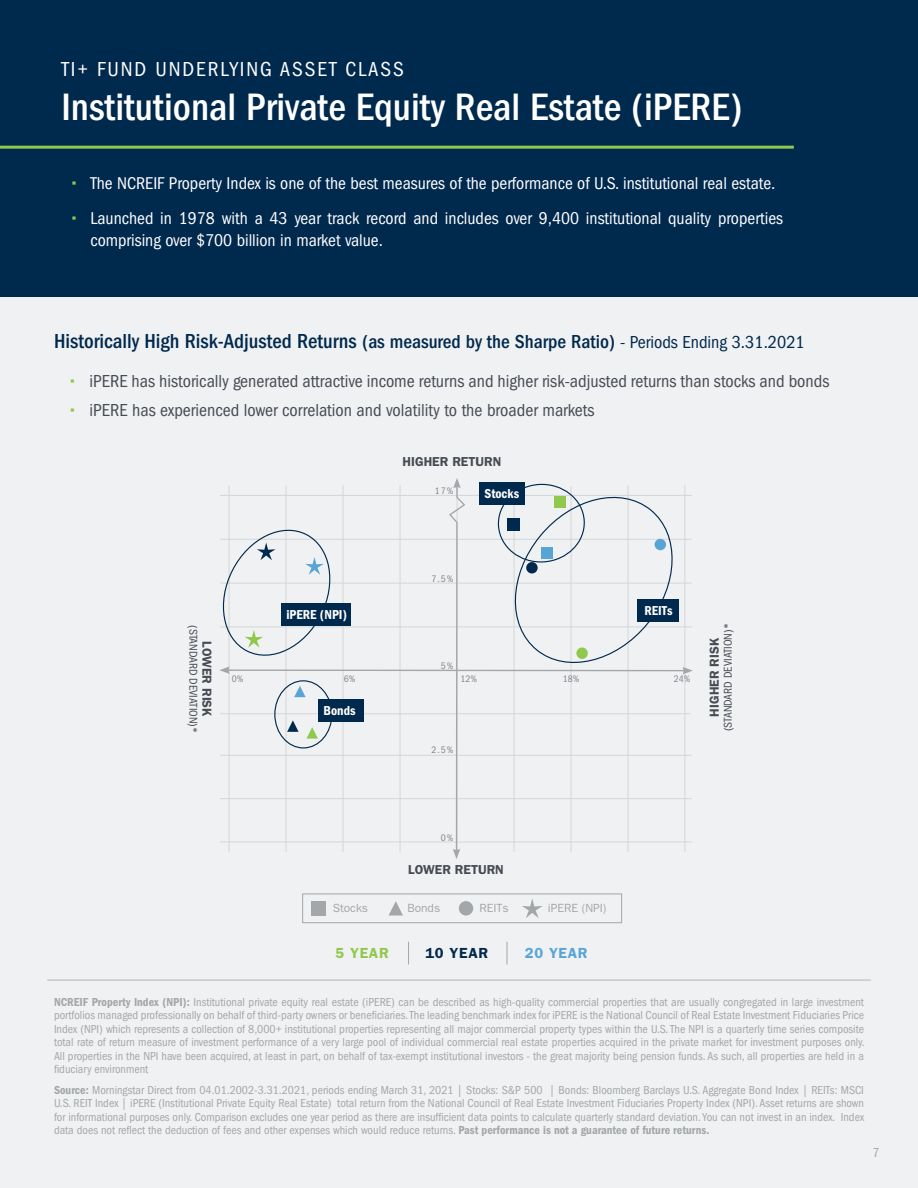
<style>
.page{position:relative;width:918px;height:1188px;background:#f0f1f2}
.page>*{position:absolute;margin:0;border:0;box-sizing:border-box;transform-origin:0 0}
.t1{font:500 condensed 39.6px "ITC Franklin Gothic Std";color:#fff}
.t2{font:500 condensed 21px "ITC Franklin Gothic Std";color:#00294e}
.t3{font:condensed 21px "ITC Franklin Gothic Std";letter-spacing:.09em;color:#fff}
.t4{font:condensed 18px "ITC Franklin Gothic Std";color:#464b54}
.t5{font:condensed 17.7px/22px "ITC Franklin Gothic Std";color:#fff}
.t6{font:600 14.7px "ITC Franklin Gothic Std";letter-spacing:.05em;color:#00294e}
.t7{font:600 14.7px "ITC Franklin Gothic Std";letter-spacing:.05em;color:#58a5d5}
.t8{font:600 14.7px "ITC Franklin Gothic Std";color:#90c84c}
.t9{font:condensed 13.5px "ITC Franklin Gothic Std";color:#a3a7a9}
.t10{font:13.35px "ITC Franklin Gothic Std Dm Cd";color:#fff}
.t11{font:600 13.05px "ITC Franklin Gothic Std";color:#464b54}
.t12{font:condensed 12px/13.5px "ITC Franklin Gothic Std";color:#a3a7a9;text-align:justify}
.t13{font:11.85px "ITC Franklin Gothic Std";color:#a3a7a9}
.t14{font:condensed 11.7px "ITC Franklin Gothic Std";color:#464b54}
.t15{font:condensed 9.75px "ITC Franklin Gothic Std";color:#81848c}
.s1{font-size:19.5px}
.s2{font-weight:400;font-size:18px}
.s3{font-family:"ITC Franklin Gothic Std Dm Cd";font-stretch:normal}
</style>
<div class="page">
<div style="left:0;top:0;width:918px;height:297px;background:#00294e"></div>
<hr style="left:0;top:146px;width:794px;height:3px;background:#90c84c">
<hr style="left:47px;top:980px;width:824px;height:1px;background:#b1b4b5">
<div style="left:302px;top:894px;width:320px;height:29px;border:1px solid #a3a7a9"></div>
<svg style="left:389px;top:901px;width:14px;height:15px"></svg>
<div style="left:312px;top:901px;width:14px;height:15px;background:#a3a7a9"></div>
<div style="left:459px;top:901px;width:14px;height:15px;background:#a3a7a9;border-radius:50%"></div>
<svg style="left:522px;top:899px;width:20px;height:19px"></svg>
<svg style="left:408px;top:942px;width:1px;height:22px"></svg>
<svg style="left:507px;top:942px;width:1px;height:22px"></svg>
<svg style="left:220px;top:478px;width:473px;height:381px"></svg>
<div style="left:541px;top:548px;width:12px;height:11px;background:#58a5d5"></div>
<div style="left:576px;top:647px;width:12px;height:12px;background:#90c84c;border-radius:50%"></div>
<div style="left:655px;top:539px;width:11px;height:11px;background:#58a5d5;border-radius:50%"></div>
<div style="left:508px;top:518px;width:12px;height:12px;background:#00294e"></div>
<div style="left:554px;top:497px;width:11px;height:11px;background:#90c84c"></div>
<div style="left:479px;top:483px;width:45px;height:22px;background:#00294e"></div>
<div style="left:637px;top:599px;width:42px;height:23px;background:#00294e"></div>
<div style="left:526px;top:562px;width:12px;height:11px;background:#00294e;border-radius:50%"></div>
<p class="t3" style="left:61px;top:57px;width:344px">TI+ FUND UNDERLYING ASSET CLASS</p>
<p class="t1" style="left:61px;top:84px;width:683px">Institutional Private Equity Real Estate (iPERE)</p>
<p class="t5" style="left:91px;top:172px;width:686px">The NCREIF Property Index is one of the best measures of the performance of U.S. institutional real estate.</p>
<p class="t5" style="left:91px;top:207px;width:694px">Launched in 1978 with a 43 year track record and includes over 9,400 institutional quality properties comprising over $700 billion in market value.</p>
<p class="t2" style="left:54px;top:329px;width:752px">Historically High Risk-Adjusted Returns <span class="s1">(as measured by the Sharpe Ratio)</span> <span class="s2">- Periods Ending 3.31.2021</span></p>
<p class="t4" style="left:90px;top:371px;width:741px">iPERE has historically generated attractive income returns and higher risk-adjusted returns than stocks and bonds</p>
<p class="t4" style="left:90px;top:400px;width:506px">iPERE has experienced lower correlation and volatility to the broader markets</p>
<p class="t11" style="left:403px;top:454px;width:100px">HIGHER RETURN</p>
<p class="t15" style="left:435px;top:486px;width:20px">17%</p>
<p class="t10" style="left:485px;top:486px;width:36px">Stocks</p>
<p class="t14" style="left:200px;top:625px;width:110px;rotate:90deg">(STANDARD DEVIATION)*</p>
<p class="t11" style="left:215px;top:641px;width:77px;rotate:90deg">LOWER RISK</p>
<p class="t10" style="left:286px;top:607px;width:62px">iPERE (NPI)</p>
<p class="t15" style="left:432px;top:573px;width:23px">7.5%</p>
<p class="t15" style="left:441px;top:661px;width:14px">5%</p>
<p class="t10" style="left:644px;top:603px;width:30px">REITs</p>
<p class="t15" style="left:232px;top:674px;width:13px">0%</p>
<p class="t15" style="left:344px;top:674px;width:13px">6%</p>
<p class="t15" style="left:460px;top:674px;width:18px">12%</p>
<p class="t15" style="left:563px;top:674px;width:18px">18%</p>
<p class="t15" style="left:674px;top:674px;width:18px">24%</p>
<p class="t10" style="left:324px;top:702px;width:33px">Bonds</p>
<p class="t15" style="left:432px;top:744px;width:23px">2.5%</p>
<p class="t14" style="left:721px;top:731px;width:110px;rotate:-90deg">(STANDARD DEVIATION)*</p>
<p class="t11" style="left:707px;top:717px;width:80px;rotate:-90deg">HIGHER RISK</p>
<p class="t15" style="left:441px;top:832px;width:14px">0%</p>
<p class="t11" style="left:408px;top:862px;width:97px">LOWER RETURN</p>
<p class="t13" style="left:333px;top:902px;width:37px">Stocks</p>
<p class="t13" style="left:407px;top:902px;width:34px">Bonds</p>
<p class="t13" style="left:479px;top:902px;width:31px">REITs</p>
<p class="t13" style="left:548px;top:902px;width:60px">iPERE (NPI)</p>
<p class="t8" style="left:336px;top:944px;width:55px">5 YEAR</p>
<p class="t6" style="left:425px;top:944px;width:64px">10 YEAR</p>
<p class="t7" style="left:525px;top:944px;width:64px">20 YEAR</p>
<p class="t12" style="left:54px;top:995px;width:812px"><span class="s3">NCREIF Property Index (NPI):</span> Institutional private equity real estate (iPERE) can be described as high-quality commercial properties that are usually congregated in large investment portfolios managed professionally on behalf of third-party owners or beneficiaries. The leading benchmark index for iPERE is the National Council of Real Estate Investment Fiduciaries Price Index (NPI) which represents a collection of 8,000+ institutional properties representing all major commercial property types within the U.S. The NPI is a quarterly time series composite total rate of return measure of investment performance of a very large pool of individual commercial real estate properties acquired in the private market for investment purposes only.<br>All properties in the NPI have been acquired, at least in part, on behalf of tax-exempt institutional investors - the great majority being pension funds. As such, all properties are held in a fiduciary environment</p>
<p class="t12" style="left:54px;top:1083px;width:812px"><span class="s3">Source:</span> Morningstar Direct from 04.01.2002-3.31.2021, periods ending March 31, 2021 | Stocks: S&amp;P 500 | Bonds: Bloomberg Barclays U.S. Aggregate Bond Index | REITs: MSCI U.S. REIT Index | iPERE (Institutional Private Equity Real Estate) total return from the National Council of Real Estate Investment Fiduciaries Property Index (NPI). Asset returns are shown for informational purposes only. Comparison excludes one year period as there are insufficient data points to calculate quarterly standard deviation. You can not invest in an index. Index data does not reflect the deduction of fees and other expenses which would reduce returns. <span class="s3">Past performance is not a guarantee of future returns.</span></p>
<p class="t9" style="left:873px;top:1145px;width:8px">7</p>
</div>
